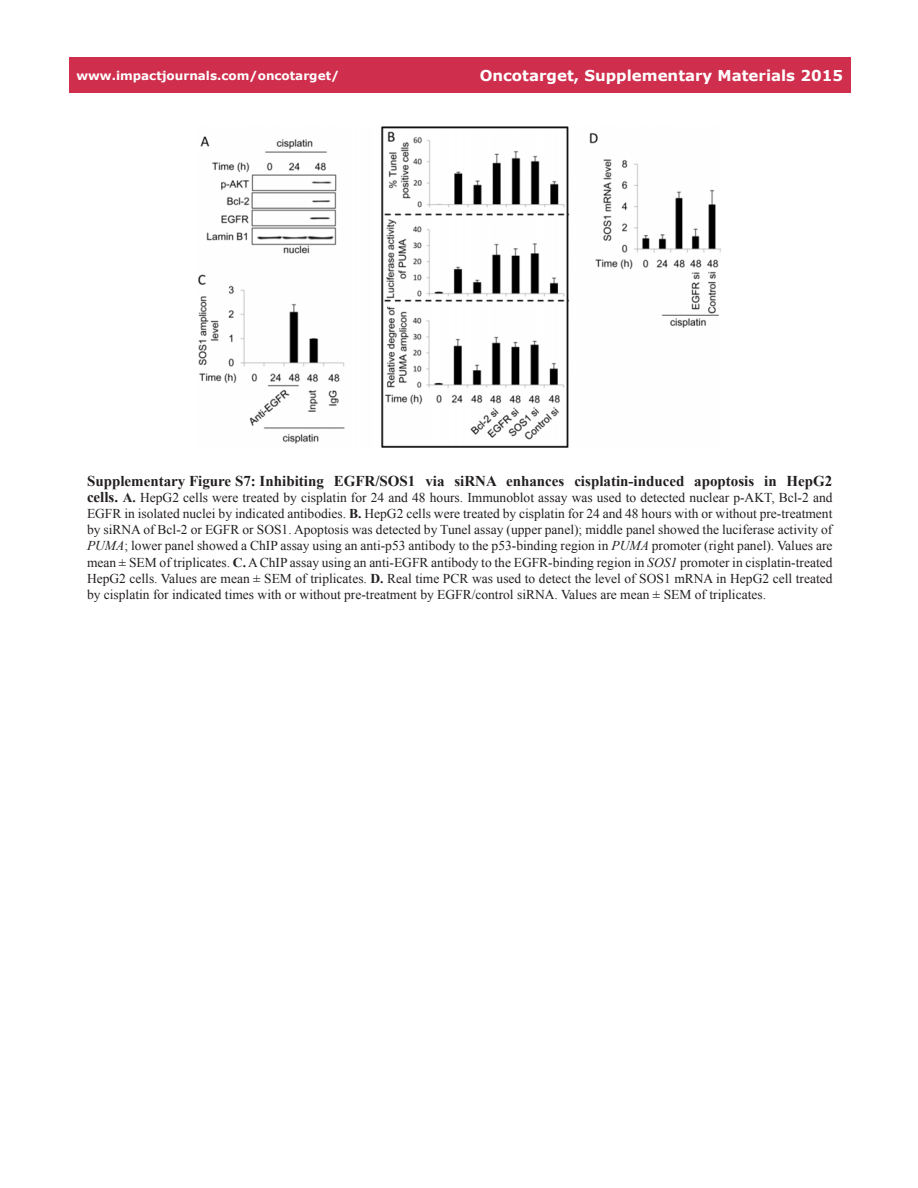
<style>
.page{position:relative;width:918px;height:1188px;background:#fff}
.page>*{position:absolute;margin:0;border:0;box-sizing:border-box;transform-origin:0 0}
.t1{font:700 15px "Times New Roman";color:#231f20}
.t2{font:700 15px "Verdana";color:#fff}
.t3{font:13.5px/16.2px "Times New Roman";color:#231f20;text-align:justify}
.t4{font:700 12px "Verdana";color:#fff}
.s1{font-weight:700;font-size:15px}
.s2{font-weight:700}
.s3{font-style:italic}
</style>
<div class="page">
<div style="left:69px;top:57px;width:781px;height:36px;background:#cf2e4c"></div>
<img style="left:199px;top:127px;width:522px;height:321px">
<p class="t4" style="left:76px;top:67px;width:264px">www.impactjournals.com/oncotarget/</p>
<p class="t2" style="left:480px;top:65px;width:365px">Oncotarget, Supplementary Materials 2015</p>
<p class="t1" style="left:87px;top:470px;width:747px">Supplementary Figure S7: Inhibiting EGFR/SOS1 via siRNA enhances cisplatin-induced apoptosis in HepG2</p>
<p class="t3" style="left:87px;top:489px;width:747px"><span class="s1">cells.</span> <span class="s2">A.</span> HepG2 cells were treated by cisplatin for 24 and 48 hours. Immunoblot assay was used to detected nuclear p-AKT, Bcl-2 and EGFR in isolated nuclei by indicated antibodies. <span class="s2">B.</span> HepG2 cells were treated by cisplatin for 24 and 48 hours with or without pre-treatment by siRNA of Bcl-2 or EGFR or SOS1. Apoptosis was detected by Tunel assay (upper panel); middle panel showed the luciferase activity of <span class="s3">PUMA</span>; lower panel showed a ChIP assay using an anti-p53 antibody to the p53-binding region in <span class="s3">PUMA</span> promoter (right panel). Values are mean ± SEM of triplicates. <span class="s2">C.</span> A ChIP assay using an anti-EGFR antibody to the EGFR-binding region in <span class="s3">SOS1</span> promoter in cisplatin-treated HepG2 cells. Values are mean ± SEM of triplicates. <span class="s2">D.</span> Real time PCR was used to detect the level of SOS1 mRNA in HepG2 cell treated by cisplatin for indicated times with or without pre-treatment by EGFR/control siRNA. Values are mean ± SEM of triplicates.</p>
</div>
